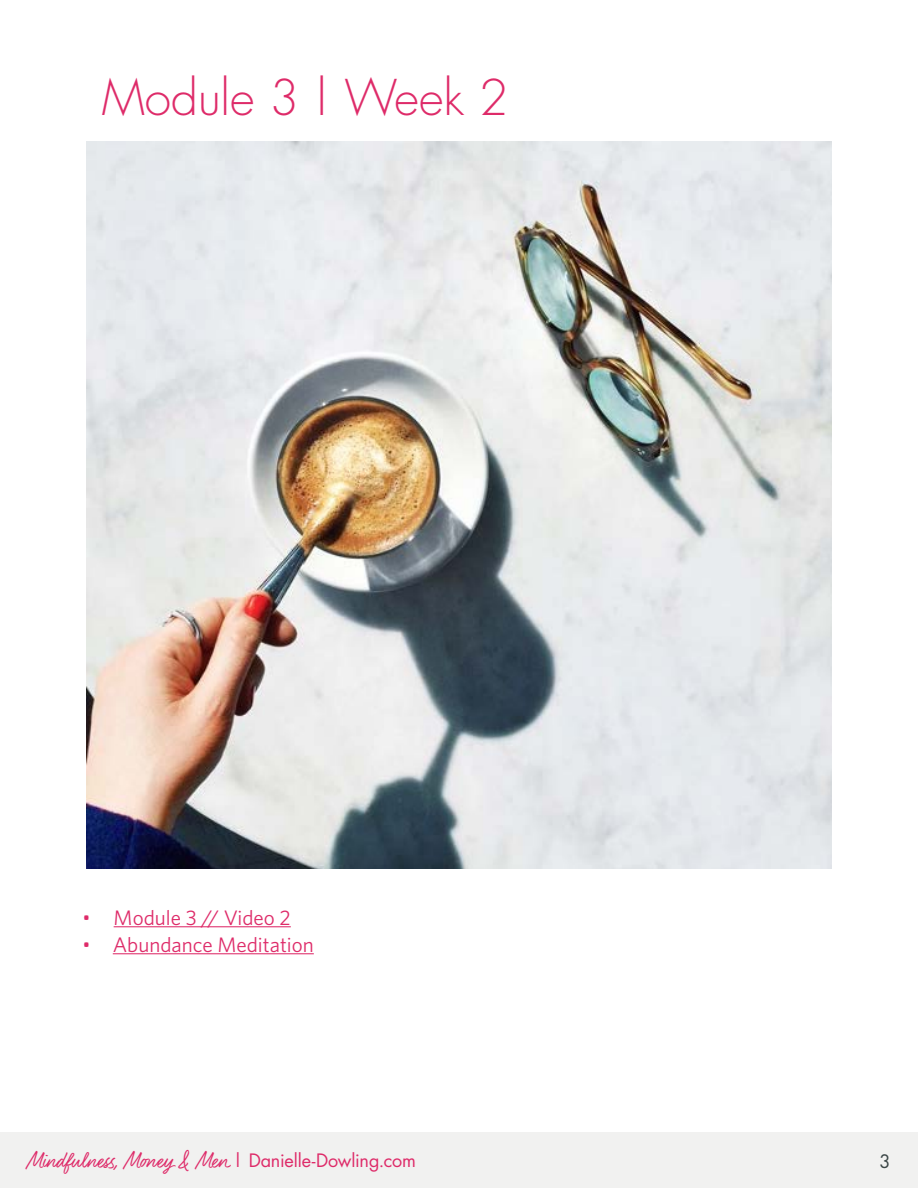
<style>
.page{position:relative;width:918px;height:1188px;background:#fff}
.page>*{position:absolute;margin:0;border:0;box-sizing:border-box;transform-origin:0 0}
.t1{font:300 48px "Futura";color:#de2b69}
.t2{font:25.5px "Felt That";letter-spacing:.005em;color:#de2b69}
.t3{font:21px "Whitney";color:#de2b69}
.t4{font:18px "Futura";color:#3b4646}
.s1{font-weight:300}
.s2{font-family:"Futura";font-size:18px}
</style>
<div class="page">
<div style="left:0;top:1132px;width:918px;height:56px;background:#f1f1f0"></div>
<hr style="left:114px;top:926px;width:177px;height:1px;background:#de2b69">
<hr style="left:113px;top:953px;width:201px;height:1px;background:#de2b69">
<img style="left:87px;top:141px;width:744px;height:727px">
<h1 class="t1" style="left:102px;top:66px;width:408px">Module 3 | Week 2</h1>
<p class="t3" style="left:82px;top:903px;width:210px"><span class="s1">•</span> Module 3 // Video 2</p>
<p class="t3" style="left:82px;top:930px;width:233px"><span class="s1">•</span> Abundance Meditation</p>
<p class="t2" style="left:27px;top:1144px;width:391px">Mindfulness, Money &amp; Men <span class="s2">| Danielle-Dowling.com</span></p>
<p class="t4" style="left:879px;top:1149px;width:13px">3</p>
</div>
